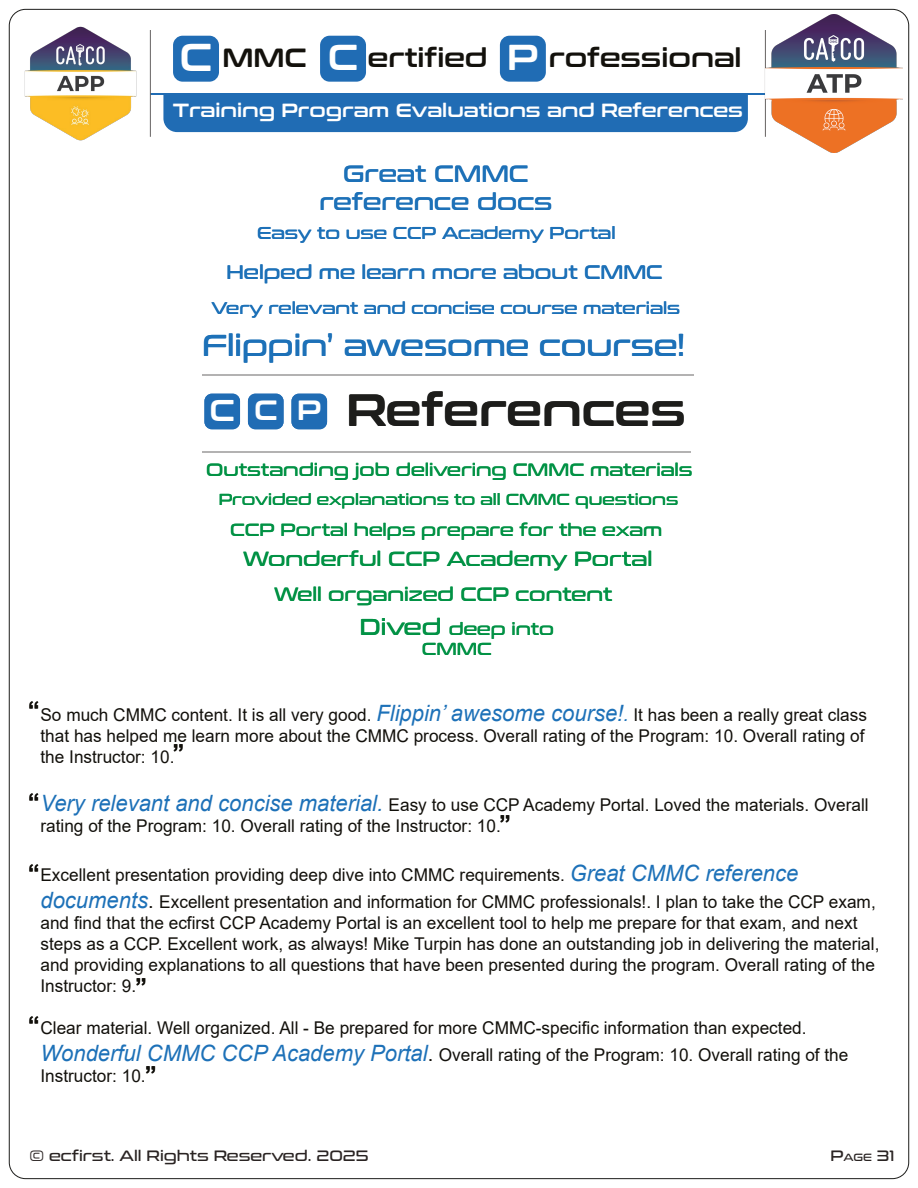
<style>
.page{position:relative;width:918px;height:1188px;background:#fff}
.page>*{position:absolute;margin:0;border:0;box-sizing:border-box;transform-origin:0 0}
.t1{font:600 45px "Conthrax";color:#1d1d1b}
.t2{font:600 36px "Conthrax";color:#fff}
.t3{font:30.15px "Conthrax";color:#1d71b8}
.t4{font:600 26.4px "Conthrax";color:#13110c}
.t5{font:23.55px/27.9px "Conthrax";color:#1d71b8;text-align:center}
.t6{font:700 23.4px "Arial";color:#12100b}
.t7{font:20.4px "Conthrax";color:#029245}
.t8{font:19.5px "Conthrax";color:#1d71b8}
.t9{font:19.2px "Conthrax";color:#029245}
.t10{font:600 19.05px "Conthrax";color:#fff}
.t11{font:17.85px "Conthrax";color:#029245}
.t12{font:17.55px/21.1px "Arial";color:#12100b}
.t13{font:17.55px "Conthrax";color:#029245}
.t14{font:17.4px/20.5px "Conthrax";color:#029245;text-align:center}
.t15{font:17.25px "Conthrax";color:#1d71b8}
.t16{font:16.8px "Conthrax";color:#1d71b8}
.t17{font:15.9px "Conthrax";color:#029245}
.t18{font:15px "Conthrax";color:#2a2423}
.s1{font-size:38.85px;color:#fff}
.s2{font-size:30.15px;color:#fff}
.s3{font-size:27.9px;color:#fff}
.s4{font-size:22.95px}
.s5{font-style:italic;font-size:22.5px;color:#1d71b8}
.s6{font-style:italic;font-size:19.5px;color:#1d71b8}
.s7{font-size:20.55px}
.s8{font-size:10.5px}
</style>
<div class="page">
<div style="left:173px;top:36px;width:46px;height:46px;background:#206cb4;border-radius:10px"></div>
<div style="left:320px;top:36px;width:46px;height:46px;background:#206cb4;border-radius:10px"></div>
<div style="left:500px;top:36px;width:46px;height:46px;background:#206cb4;border-radius:10px"></div>
<hr style="left:150px;top:93px;width:615px;height:2px;background:#206cb4">
<hr style="left:765px;top:30px;width:1px;height:107px;background:#666362">
<hr style="left:150px;top:30px;width:1px;height:107px;background:#666362">
<div style="left:163px;top:95px;width:585px;height:37px;background:#206cb4"></div>
<img style="left:766px;top:14px;width:136px;height:139px">
<img style="left:24px;top:26px;width:113px;height:115px">
<hr style="left:202px;top:451px;width:488px;height:1px;background:#b3b2b2">
<hr style="left:202px;top:374px;width:492px;height:1px;background:#b3b2b2">
<div style="left:204px;top:394px;width:36px;height:35px;background:#206cb4;border-radius:7px"></div>
<div style="left:248px;top:394px;width:36px;height:35px;background:#206cb4;border-radius:7px"></div>
<div style="left:292px;top:394px;width:35px;height:35px;background:#206cb4;border-radius:7px"></div>
<h3 class="t4" style="left:180px;top:37px;width:129px"><span class="s1">C</span> MMC</h3>
<h3 class="t4" style="left:368px;top:37px;width:121px">ertified</h3>
<h3 class="t4" style="left:549px;top:37px;width:194px">rofessional</h3>
<h2 class="t2" style="left:328px;top:30px;width:32px">C</h2>
<h2 class="t2" style="left:507px;top:30px;width:33px">P</h2>
<p class="t10" style="left:173px;top:96px;width:572px">Training Program Evaluations and References</p>
<h3 class="t5" style="left:319px;top:158px;width:234px">Great CMMC reference docs</h3>
<p class="t15" style="left:257px;top:219px;width:360px">Easy to use CCP Academy Portal</p>
<p class="t8" style="left:227px;top:257px;width:438px">Helped me learn more about CMMC</p>
<p class="t16" style="left:212px;top:296px;width:470px">Very relevant and concise course materials</p>
<h3 class="t3" style="left:202px;top:322px;width:484px">Flippin’ awesome course!</h3>
<h1 class="t1" style="left:210px;top:376px;width:478px"><span class="s2">C</span> <span class="s3">C P</span> References</h1>
<p class="t11" style="left:206px;top:456px;width:488px">Outstanding job delivering CMMC materials</p>
<p class="t17" style="left:219px;top:487px;width:461px">Provided explanations to all CMMC questions</p>
<p class="t13" style="left:230px;top:517px;width:434px">CCP Portal helps prepare for the exam</p>
<p class="t7" style="left:243px;top:543px;width:411px">Wonderful CCP Academy Portal</p>
<p class="t9" style="left:274px;top:580px;width:340px">Well organized CCP content</p>
<p class="t14" style="left:360px;top:617px;width:196px"><span class="s4">Dived</span> deep into<br>CMMC</p>
<h3 class="t6" style="left:28px;top:694px;width:13px">“</h3>
<p class="t12" style="left:40px;top:704px;width:828px">So much CMMC content. It is all very good. <span class="s5">Flippin’ awesome course!</span><span class="s6">.</span> It has been a really great class that has helped me learn more about the CMMC process. Overall rating of the Program: 10. Overall rating of the Instructor: 10.</p>
<p class="t12" style="left:41px;top:794px;width:830px"><span class="s5">Very relevant and concise material.</span> Easy to use CCP Academy Portal. Loved the materials. Overall rating of the Program: 10. Overall rating of the Instructor: 10.</p>
<p class="t12" style="left:41px;top:861px;width:837px;line-height:27px">Excellent presentation providing deep dive into CMMC requirements. <span class="s5">Great CMMC reference documents</span><span class="s7">.</span> Excellent presentation and information for CMMC professionals!. I plan to take the CCP exam,</p>
<p class="t12" style="left:40px;top:912px;width:840px">and find that the ecfirst CCP Academy Portal is an excellent tool to help me prepare for that exam, and next steps as a CCP. Excellent work, as always! Mike Turpin has done an outstanding job in delivering the material, and providing explanations to all questions that have been presented during the program. Overall rating of the Instructor: 9.</p>
<p class="t12" style="left:40px;top:1015px;width:809px;line-height:27px">Clear material. Well organized. All - Be prepared for more CMMC-specific information than expected.<br><span class="s5">Wonderful CMMC CCP Academy Portal</span><span class="s7">.</span> Overall rating of the Program: 10. Overall rating of the</p>
<p class="t12" style="left:40px;top:1066px;width:107px">Instructor: 10.</p>
<h3 class="t6" style="left:173px;top:737px;width:13px">”</h3>
<h3 class="t6" style="left:28px;top:785px;width:13px">“</h3>
<h3 class="t6" style="left:499px;top:807px;width:13px">”</h3>
<h3 class="t6" style="left:28px;top:856px;width:13px">“</h3>
<h3 class="t6" style="left:135px;top:970px;width:13px">”</h3>
<h3 class="t6" style="left:28px;top:1009px;width:13px">“</h3>
<h3 class="t6" style="left:145px;top:1058px;width:13px">”</h3>
<p class="t18" style="left:29px;top:1144px;width:341px">© ecfirst. All Rights Reserved. 2025</p>
<p class="t18" style="left:830px;top:1144px;width:65px">P<span class="s8">AGE</span> 31</p>
</div>
